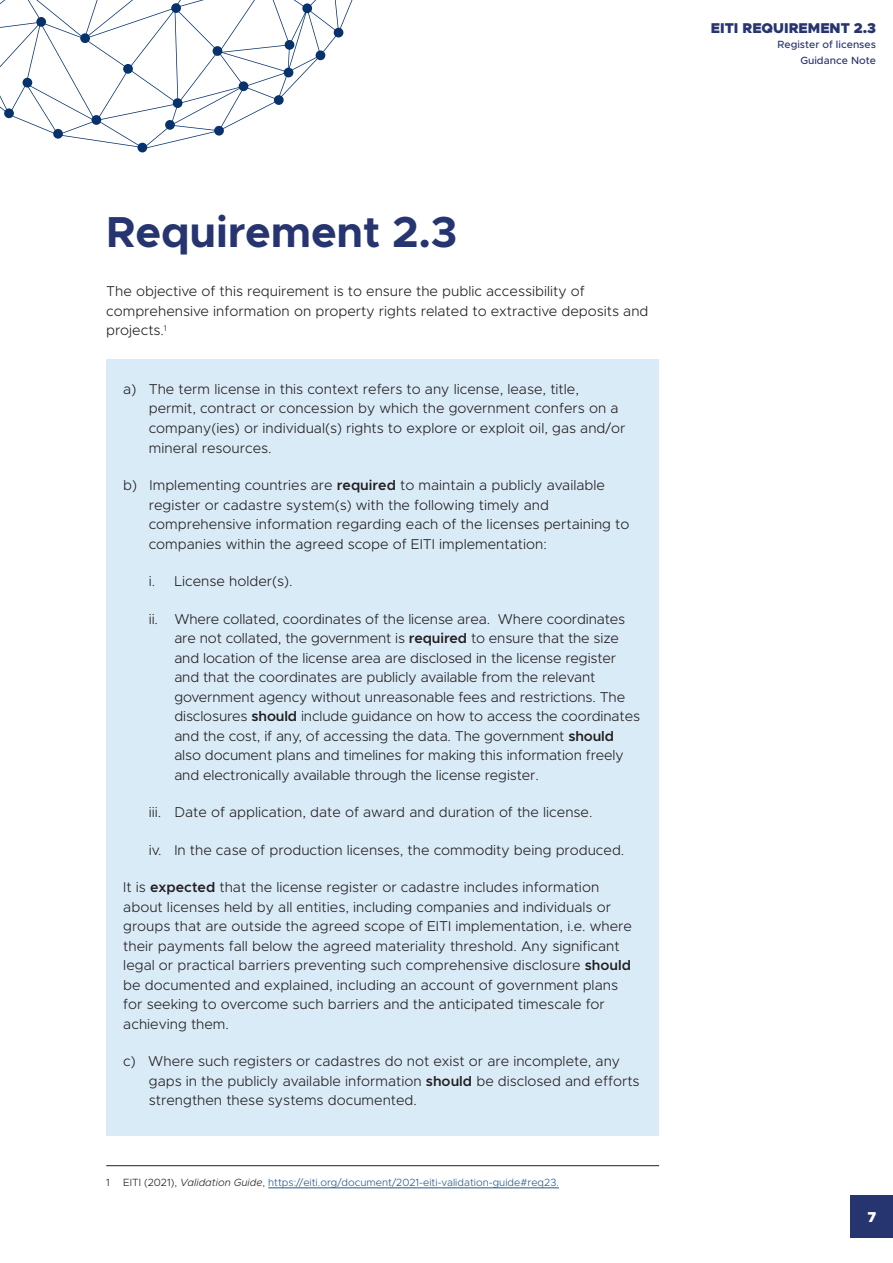
<style>
.page{position:relative;width:893px;height:1263px;background:#fff}
.page>*{position:absolute;margin:0;border:0;box-sizing:border-box;transform-origin:0 0}
.t1{font:700 43.5px "Metropolis";letter-spacing:-.005em;color:#263470}
.t2{font:900 14.4px "Metropolis";color:#fff}
.List_Paragraph{font:300 14.25px/19.5px "Metropolis";color:#231f20}
.boxed_text{font:300 14.25px/19.5px "Metropolis";color:#231f20}
.t3{font:900 14.25px "Metropolis";color:#263470}
.footnote_text_no_rul{font:300 10.5px "Metropolis";color:#225a8e}
.t4{font:500 10.5px/15.8px "Metropolis";color:#263470;text-align:right}
.footnote_text_no_rul-2{font:300 10.5px "Metropolis";color:#231f20}
.s1{font-weight:600}
.s2{color:#231f20}
.s3{font-style:italic;color:#231f20}
</style>
<div class="page">
<div style="left:106px;top:359px;width:553px;height:776px;background:#daebf8"></div>
<div style="left:850px;top:1195px;width:43px;height:42px;background:#263470"></div>
<hr style="left:106px;top:1165px;width:553px;height:1px;background:#231f20">
<hr style="left:268px;top:1187px;width:291px;height:1px;background:#225a8e">
<div style="left:137px;top:143px;width:10px;height:9px;background:#07326c;border-radius:50%"></div>
<svg style="left:0;top:0;width:353px;height:149px"></svg>
<p class="t1" style="left:106px;top:205px;width:352px">Requirement 2.3</p>
<p class="boxed_text" style="left:106px;top:282px;width:544px">The objective of this requirement is to ensure the public accessibility of comprehensive information on property rights related to extractive deposits and projects.<sup>1</sup></p>
<p class="List_Paragraph" style="left:149px;top:379px;width:478px;text-indent:-26px">a) The term license in this context refers to any license, lease, title, permit, contract or concession by which the government confers on a company(ies) or individual(s) rights to explore or exploit oil, gas and/or mineral resources.</p>
<p class="List_Paragraph" style="left:149px;top:475px;width:482px;text-indent:-26px">b) Implementing countries are <span class="s1">required</span> to maintain a publicly available register or cadastre system(s) with the following timely and comprehensive information regarding each of the licenses pertaining to companies within the agreed scope of EITI implementation:</p>
<p class="List_Paragraph" style="left:149px;top:571px;width:145px">i. License holder(s).</p>
<p class="List_Paragraph" style="left:174px;top:609px;width:467px;text-indent:-26px">ii. Where collated, coordinates of the license area. Where coordinates are not collated, the government is <span class="s1">required</span> to ensure that the size and location of the license area are disclosed in the license register and that the coordinates are publicly available from the relevant government agency without unreasonable fees and restrictions. The disclosures <span class="s1">should</span> include guidance on how to access the coordinates and the cost, if any, of accessing the data. The government <span class="s1">should </span>also document plans and timelines for making this information freely and electronically available through the license register.</p>
<p class="List_Paragraph" style="left:149px;top:802px;width:445px">iii. Date of application, date of award and duration of the license.</p>
<p class="List_Paragraph" style="left:149px;top:840px;width:477px">iv. In the case of production licenses, the commodity being produced.</p>
<p class="List_Paragraph" style="left:123px;top:877px;width:510px">It is <span class="s1">expected</span> that the license register or cadastre includes information about licenses held by all entities, including companies and individuals or groups that are outside the agreed scope of EITI implementation, i.e. where their payments fall below the agreed materiality threshold. Any significant legal or practical barriers preventing such comprehensive disclosure <span class="s1">should </span>be documented and explained, including an account of government plans for seeking to overcome such barriers and the anticipated timescale for achieving them.</p>
<p class="List_Paragraph" style="left:149px;top:1051px;width:492px;text-indent:-26px">c) Where such registers or cadastres do not exist or are incomplete, any gaps in the publicly available information <span class="s1">should</span> be disclosed and efforts strengthen these systems documented.</p>
<p class="footnote_text_no_rul-2" style="left:106px;top:1176px;width:5px">1</p>
<p class="footnote_text_no_rul" style="left:123px;top:1176px;width:437px"><span class="s2">EITI (2021),</span> <span class="s3">Validation Guide</span><span class="s2">,</span> https://eiti.org/document/2021-eiti-validation-guide#req23.</p>
<p class="t3" style="left:711px;top:19px;width:167px">EITI REQUIREMENT 2.3</p>
<p class="t4" style="left:778px;top:37px;width:100px">Register of licenses<br>Guidance Note</p>
<p class="t2" style="left:867px;top:1208px;width:10px">7</p>
</div>
